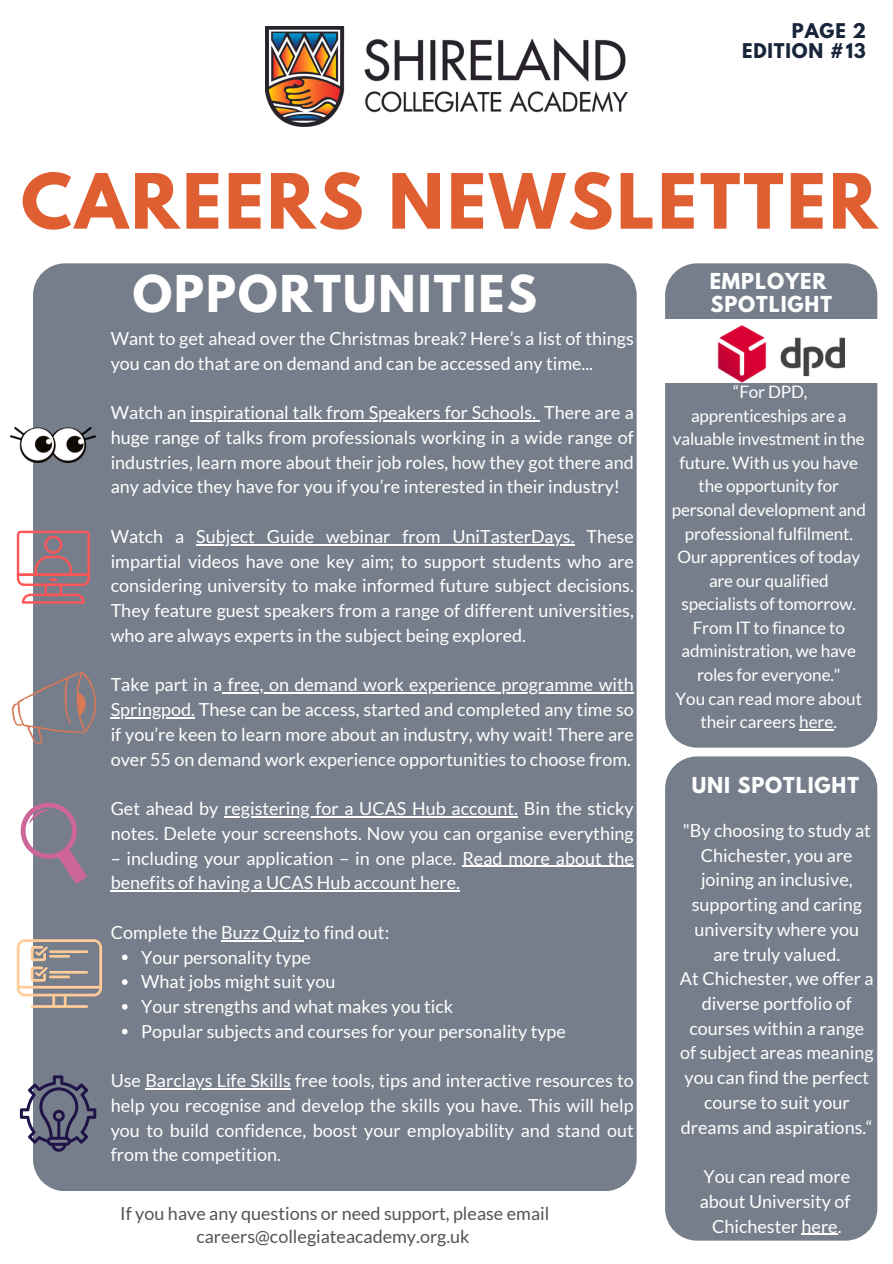
<style>
.page{position:relative;width:893px;height:1264px;background:#fff}
.page>*{position:absolute;margin:0;border:0;box-sizing:border-box;transform-origin:0 0}
.t1{font:700 67.5px "League Spartan";letter-spacing:.045em;color:#e05f32}
.t2{font:700 45px "League Spartan";letter-spacing:.045em;color:#fff}
.t3{font:700 19.5px "League Spartan";letter-spacing:.045em;color:#fff}
.t4{font:18px/24.8px "Lato";color:#fff;text-align:justify}
.t5{font:18px/22.5px "Lato";color:#545454;text-align:center}
.t6{font:700 18px "League Spartan";letter-spacing:.045em;color:#18253b}
.t7{font:17.1px/23.5px "Lato";letter-spacing:-.01em;color:#fff;text-align:center}
</style>
<div class="page">
<div style="left:33px;top:263px;width:603px;height:928px;background:#767e8b;border-radius:32px"></div>
<div style="left:665px;top:263px;width:212px;height:484px;background:#767e8b;border-radius:32px"></div>
<div style="left:665px;top:756px;width:212px;height:484px;background:#767e8b;border-radius:32px"></div>
<img style="left:265px;top:26px;width:362px;height:100px">
<img style="left:10px;top:427px;width:86px;height:36px">
<hr style="left:190px;top:420px;width:346px;height:1px;background:#fff">
<hr style="left:196px;top:544px;width:378px;height:1px;background:#fff">
<hr style="left:222px;top:692px;width:411px;height:1px;background:#fff">
<hr style="left:111px;top:717px;width:84px;height:1px;background:#fff">
<hr style="left:224px;top:816px;width:294px;height:1px;background:#fff">
<hr style="left:462px;top:865px;width:171px;height:1px;background:#fff">
<hr style="left:111px;top:890px;width:349px;height:1px;background:#fff">
<hr style="left:221px;top:939px;width:82px;height:2px;background:#fff">
<svg style="left:122px;top:954px;width:6px;height:6px"></svg>
<svg style="left:122px;top:979px;width:6px;height:5px"></svg>
<svg style="left:122px;top:1004px;width:6px;height:5px"></svg>
<svg style="left:122px;top:1028px;width:6px;height:6px"></svg>
<hr style="left:145px;top:1088px;width:146px;height:1px;background:#fff">
<svg style="left:17px;top:530px;width:73px;height:73px"></svg>
<svg style="left:12px;top:671px;width:84px;height:73px"></svg>
<svg style="left:20px;top:802px;width:67px;height:82px"></svg>
<svg style="left:17px;top:939px;width:85px;height:68px"></svg>
<svg style="left:20px;top:1075px;width:76px;height:76px"></svg>
<div style="left:665px;top:319px;width:217px;height:64px;background:#fff"></div>
<img style="left:717px;top:325px;width:127px;height:58px">
<hr style="left:799px;top:729px;width:34px;height:1px;background:#fff">
<hr style="left:801px;top:1233px;width:36px;height:1px;background:#fff">
<p class="t6" style="left:791px;top:22px;width:76px">PAGE 2</p>
<p class="t6" style="left:742px;top:42px;width:125px">EDITION #13</p>
<p class="t1" style="left:21px;top:168px;width:857px">CAREERS NEWSLETTER</p>
<p class="t2" style="left:133px;top:272px;width:405px">OPPORTUNITIES</p>
<p class="t3" style="left:709px;top:271px;width:118px">EMPLOYER</p>
<p class="t3" style="left:710px;top:294px;width:123px">SPOTLIGHT</p>
<p class="t4" style="left:111px;top:326px;width:524px">Want to get ahead over the Christmas break? Here’s a list of things you can do that are on demand and can be accessed any time...</p>
<p class="t4" style="left:111px;top:400px;width:524px">Watch an inspirational talk from Speakers for Schools. There are a huge range of talks from professionals working in a wide range of industries, learn more about their job roles, how they got there and any advice they have for you if you’re interested in their industry!</p>
<p class="t4" style="left:111px;top:523px;width:524px">Watch a Subject Guide webinar from UniTasterDays. These impartial videos have one key aim; to support students who are considering university to make informed future subject decisions.<br>They feature guest speakers from a range of different universities, who are always experts in the subject being explored.</p>
<p class="t4" style="left:111px;top:672px;width:524px">Take part in a free, on demand work experience programme with Springpod. These can be access, started and completed any time so if you’re keen to learn more about an industry, why wait! There are over 55 on demand work experience opportunities to choose from.</p>
<p class="t4" style="left:111px;top:795px;width:524px">Get ahead by registering for a UCAS Hub account. Bin the sticky notes. Delete your screenshots. Now you can organise everything</p>
<p class="t4" style="left:111px;top:845px;width:524px">– including your application – in one place. Read more about the benefits of having a UCAS Hub account here.</p>
<p class="t4" style="left:111px;top:919px;width:280px">Complete the Buzz Quiz to find out:</p>
<p class="t4" style="left:141px;top:944px;width:171px">Your personality type</p>
<p class="t4" style="left:141px;top:968px;width:196px">What jobs might suit you</p>
<p class="t4" style="left:141px;top:993px;width:313px">Your strengths and what makes you tick</p>
<p class="t4" style="left:141px;top:1018px;width:426px">Popular subjects and courses for your personality type</p>
<p class="t4" style="left:111px;top:1067px;width:524px">Use Barclays Life Skills free tools, tips and interactive resources to help you recognise and develop the skills you have. This will help you to build confidence, boost your employability and stand out from the competition.</p>
<p class="t5" style="left:120px;top:1201px;width:430px">If you have any questions or need support, please email careers@collegiateacademy.org.uk</p>
<p class="t7" style="left:671px;top:380px;width:196px">“For DPD, apprenticeships are a valuable investment in the future. With us you have the opportunity for personal development and professional fulfilment.<br>Our apprentices of today are our qualified specialists of tomorrow.<br>From IT to finance to administration, we have roles for everyone."</p>
<p class="t7" style="left:675px;top:686px;width:188px">You can read more about their careers here.</p>
<p class="t3" style="left:691px;top:775px;width:169px">UNI SPOTLIGHT</p>
<p class="t4" style="left:682px;top:817px;width:190px;text-align:center">"By choosing to study at<br>Chichester, you are joining an inclusive, supporting and caring university where you are truly valued.</p>
<p class="t4" style="left:680px;top:965px;width:195px;text-align:center">At Chichester, we offer a diverse portfolio of courses within a range of subject areas meaning you can find the perfect course to suit your dreams and aspirations.“</p>
<p class="t4" style="left:699px;top:1163px;width:152px;text-align:center">You can read more about University of<br>Chichester here.</p>
</div>
